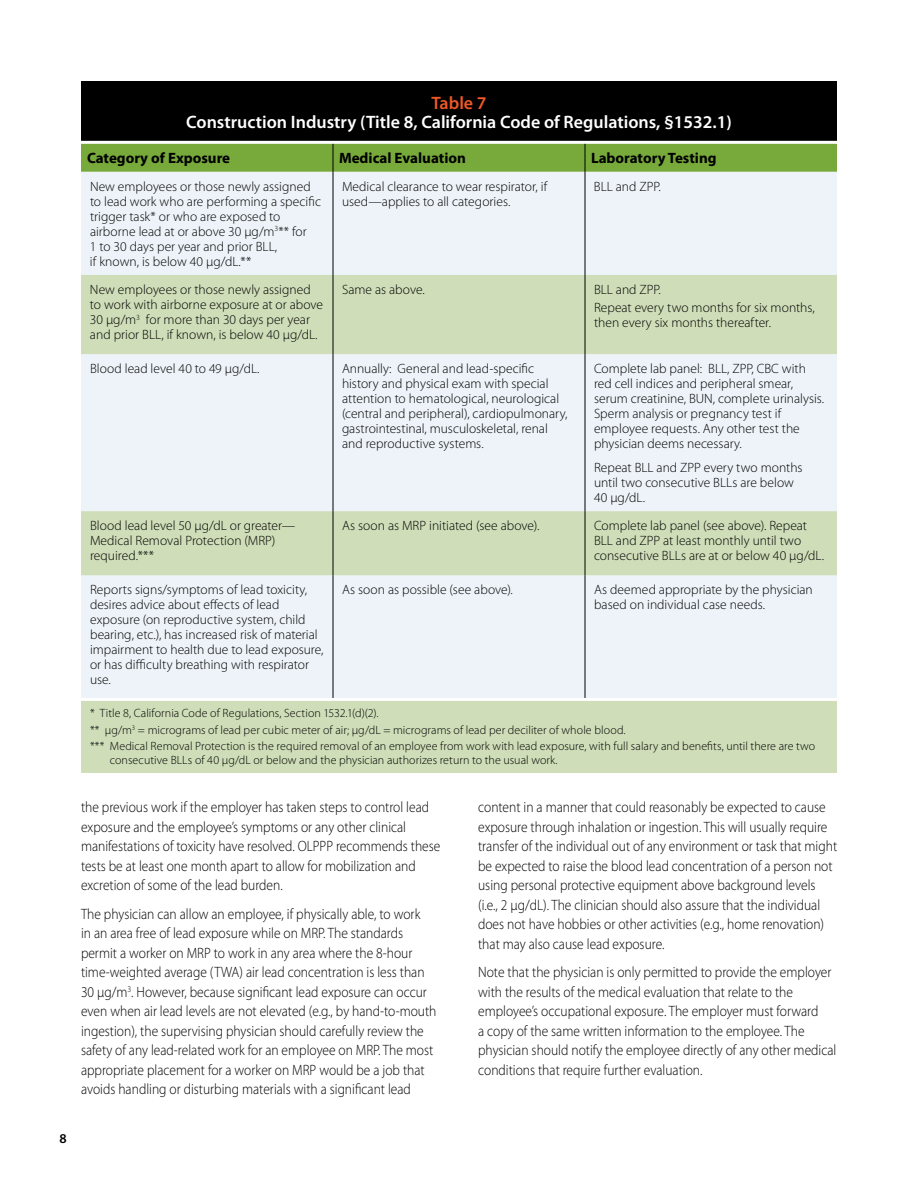
<style>
.page{position:relative;width:918px;height:1188px;background:#fff}
.page>*{position:absolute;margin:0;border:0;box-sizing:border-box;transform-origin:0 0}
.t1{font:600 18px "Myriad Pro";color:#fff}
.t2{font:600 18px "Myriad Pro";color:#f15826}
.t3{font:300 15px/19.5px "Myriad Pro";color:#000;scale:.9 1}
.t4{font:700 15px "Myriad Pro";color:#000}
.t5{font:300 13.5px/15px "Myriad Pro";color:#000}
.t6{font:600 13.5px "Myriad Pro";color:#000}
.t7{font:300 12px/16.5px "Myriad Pro";letter-spacing:.005em;color:#000}
</style>
<div class="page">
<div style="left:81px;top:81px;width:756px;height:61px;background:#000"></div>
<div style="left:81px;top:172px;width:756px;height:103px;background:#edf3f8"></div>
<svg style="left:81px;top:275px;width:756px;height:498px;background:#dfe9db"></svg>
<hr style="left:81px;top:141px;width:252px;height:3px;background:#fff">
<hr style="left:333px;top:141px;width:252px;height:3px;background:#fff">
<hr style="left:585px;top:141px;width:252px;height:3px;background:#fff">
<svg style="left:81px;top:143px;width:756px;height:29px;background:#7bac41"></svg>
<hr style="left:333px;top:172px;width:1px;height:103px;background:#000">
<hr style="left:585px;top:172px;width:1px;height:103px;background:#000">
<hr style="left:333px;top:275px;width:1px;height:79px;background:#000">
<hr style="left:585px;top:275px;width:1px;height:79px;background:#000">
<hr style="left:333px;top:354px;width:1px;height:157px;background:#000">
<hr style="left:585px;top:354px;width:1px;height:157px;background:#000">
<hr style="left:333px;top:511px;width:1px;height:64px;background:#000">
<hr style="left:585px;top:511px;width:1px;height:64px;background:#000">
<hr style="left:333px;top:575px;width:1px;height:123px;background:#000">
<hr style="left:585px;top:575px;width:1px;height:123px;background:#000">
<hr style="left:81px;top:698px;width:252px;height:3px;background:#fff">
<hr style="left:333px;top:698px;width:252px;height:3px;background:#fff">
<hr style="left:585px;top:698px;width:252px;height:3px;background:#fff">
<p class="t2" style="left:431px;top:91px;width:57px">Table 7</p>
<p class="t1" style="left:186px;top:111px;width:547px">Construction Industry (Title 8, California Code of Regulations, §1532.1)</p>
<p class="t4" style="left:87px;top:149px;width:145px">Category of Exposure</p>
<p class="t4" style="left:339px;top:149px;width:128px">Medical Evaluation</p>
<p class="t4" style="left:591px;top:149px;width:127px">Laboratory Testing</p>
<p class="t5" style="left:90px;top:179px;width:233px">New employees or those newly assigned to lead work who are performing a specific trigger task* or who are exposed to airborne lead at or above 30 μg/m<sup>3</sup>** for<br>1 to 30 days per year and prior BLL,<br>if known, is below 40 μg/dL.**</p>
<p class="t5" style="left:342px;top:179px;width:207px">Medical clearance to wear respirator, if used—applies to all categories.</p>
<p class="t5" style="left:594px;top:179px;width:68px">BLL and ZPP.</p>
<p class="t5" style="left:90px;top:282px;width:235px">New employees or those newly assigned to work with airborne exposure at or above 30 μg/m<sup>3</sup> for more than 30 days per year and prior BLL, if known, is below 40 μg/dL.</p>
<p class="t5" style="left:342px;top:282px;width:84px">Same as above.</p>
<p class="t5" style="left:594px;top:280px;width:222px;line-height:18px">BLL and ZPP.<br>Repeat every two months for six months,</p>
<p class="t5" style="left:594px;top:315px;width:179px">then every six months thereafter.</p>
<p class="t5" style="left:90px;top:361px;width:171px">Blood lead level 40 to 49 μg/dL.</p>
<p class="t5" style="left:342px;top:361px;width:227px">Annually: General and lead-specific history and physical exam with special attention to hematological, neurological (central and peripheral), cardiopulmonary, gastrointestinal, musculoskeletal, renal and reproductive systems.</p>
<p class="t5" style="left:594px;top:361px;width:232px">Complete lab panel: BLL, ZPP, CBC with red cell indices and peripheral smear, serum creatinine, BUN, complete urinalysis.<br>Sperm analysis or pregnancy test if employee requests. Any other test the physician deems necessary.</p>
<p class="t5" style="left:594px;top:460px;width:210px">Repeat BLL and ZPP every two months until two consecutive BLLs are below<br>40 μg/dL.</p>
<p class="t5" style="left:90px;top:518px;width:207px">Blood lead level 50 μg/dL or greater—<br>Medical Removal Protection (MRP) required.***</p>
<p class="t5" style="left:342px;top:518px;width:199px">As soon as MRP initiated (see above).</p>
<p class="t5" style="left:594px;top:518px;width:232px">Complete lab panel (see above). Repeat<br>BLL and ZPP at least monthly until two consecutive BLLs are at or below 40 μg/dL.</p>
<p class="t5" style="left:90px;top:582px;width:235px">Reports signs/symptoms of lead toxicity, desires advice about effects of lead exposure (on reproductive system, child bearing, etc.), has increased risk of material impairment to health due to lead exposure, or has difficulty breathing with respirator use.</p>
<p class="t5" style="left:342px;top:582px;width:172px">As soon as possible (see above).</p>
<p class="t5" style="left:594px;top:582px;width:220px">As deemed appropriate by the physician based on individual case needs.</p>
<p class="t7" style="left:90px;top:705px;width:727px">* Title 8, California Code of Regulations, Section 1532.1(d)(2).<br>** μg/m<sup>3</sup> = micrograms of lead per cubic meter of air; μg/dL = micrograms of lead per deciliter of whole blood.<br>*** Medical Removal Protection is the required removal of an employee from work with lead exposure, with full salary and benefits, until there are two</p>
<p class="t7" style="left:110px;top:752px;width:449px">consecutive BLLs of 40 μg/dL or below and the physician authorizes return to the usual work.</p>
<p class="t3" style="left:81px;top:797px;width:401px">the previous work if the employer has taken steps to control lead exposure and the employee’s symptoms or any other clinical manifestations of toxicity have resolved. OLPPP recommends these tests be at least one month apart to allow for mobilization and excretion of some of the lead burden.</p>
<p class="t3" style="left:81px;top:904px;width:397px">The physician can allow an employee, if physically able, to work<br>in an area free of lead exposure while on MRP. The standards permit a worker on MRP to work in any area where the 8-hour time-weighted average (TWA) air lead concentration is less than 30 µg/m<sup>3</sup>. However, because significant lead exposure can occur even when air lead levels are not elevated (e.g., by hand-to-mouth ingestion), the supervising physician should carefully review the safety of any lead-related work for an employee on MRP. The most appropriate placement for a worker on MRP would be a job that avoids handling or disturbing materials with a significant lead</p>
<p class="t3" style="left:478px;top:797px;width:400px">content in a manner that could reasonably be expected to cause exposure through inhalation or ingestion. This will usually require transfer of the individual out of any environment or task that might be expected to raise the blood lead concentration of a person not using personal protective equipment above background levels (i.e., 2 µg/dL). The clinician should also assure that the individual does not have hobbies or other activities (e.g., home renovation) that may also cause lead exposure.</p>
<p class="t3" style="left:478px;top:962px;width:400px">Note that the physician is only permitted to provide the employer with the results of the medical evaluation that relate to the employee’s occupational exposure. The employer must forward<br>a copy of the same written information to the employee. The physician should notify the employee directly of any other medical conditions that require further evaluation.</p>
<p class="t6" style="left:60px;top:1130px;width:9px">8</p>
</div>
